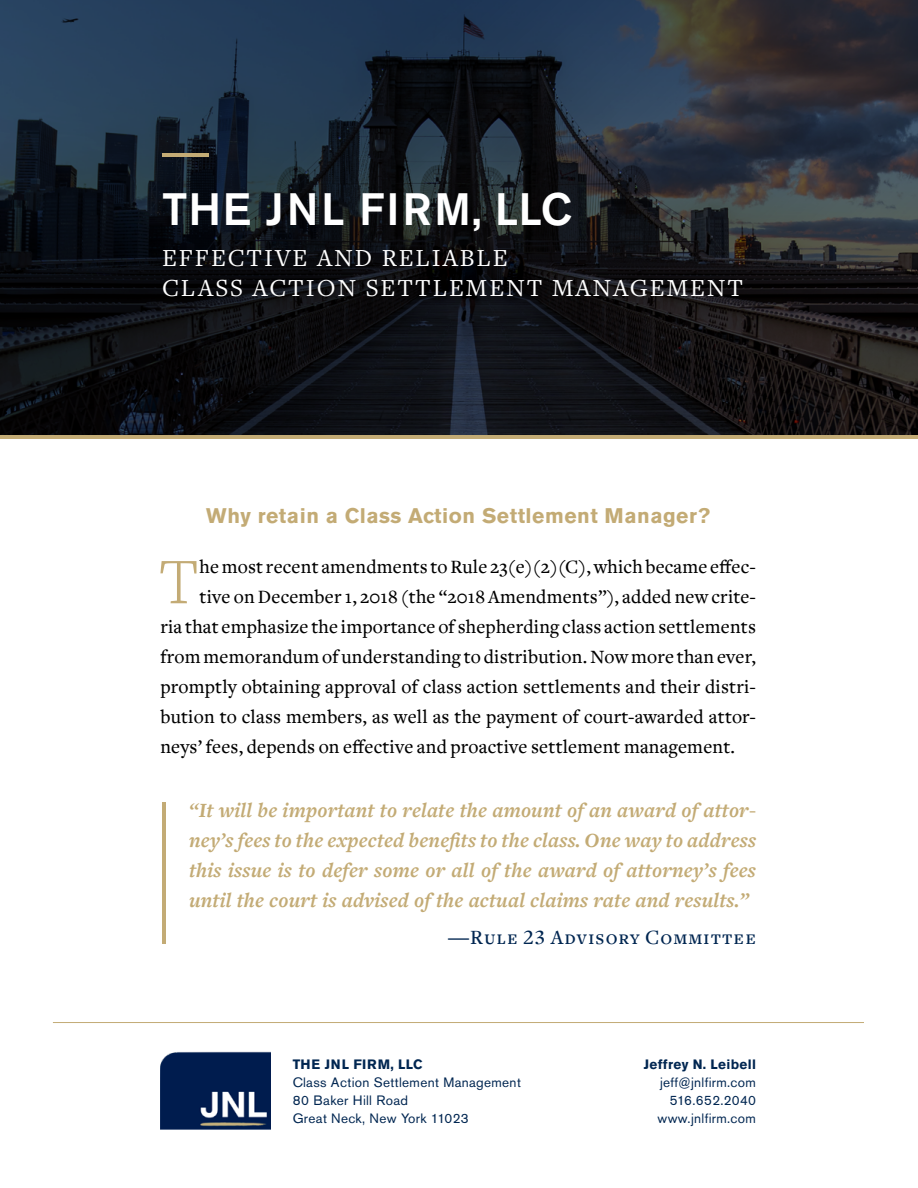
<style>
.page{position:relative;width:918px;height:1188px;background:#fff}
.page>*{position:absolute;margin:0;border:0;box-sizing:border-box;transform-origin:0 0}
.t1{font:300 67.5px "Freight Text";color:#c3ab75}
.t2{font:500 45px "Akzidenz Grotesk BE";letter-spacing:.045em;color:#fff}
.t3{font:25.5px/30px "Freight Text Pro";letter-spacing:.075em;color:#fff}
.t4{font:italic 700 21px/30px "Freight Text Pro";letter-spacing:.01em;color:#c3ab75;text-align:justify}
.t5{font:700 21px "Akzidenz Grotesk BE";letter-spacing:.025em;color:#c3ab75}
.t6{font:21px "Freight Text Medium SC";letter-spacing:.05em;color:#002651}
.t7{font:500 19.5px "Freight Text";letter-spacing:.01em;color:#000}
.t8{font:13.5px/18px "Akzidenz Grotesk BE";letter-spacing:.025em;color:#002651}
.t9{font:700 13.5px "Akzidenz Grotesk BE";letter-spacing:.025em;color:#002651}
.t10{font:700 13.5px "Akzidenz Grotesk BE";letter-spacing:.065em;color:#002651}
</style>
<div class="page">
<svg style="left:0;top:0;width:918px;height:435px;background:#1a212a"></svg>
<hr style="left:162px;top:153px;width:46px;height:4px;background:#c3ab75">
<hr style="left:162px;top:802px;width:4px;height:142px;background:#c3ab75">
<hr style="left:0;top:435px;width:918px;height:4px;background:#c3ab75">
<img style="left:160px;top:1051px;width:111px;height:78px">
<hr style="left:53px;top:1022px;width:811px;height:1px;background:#c3ab75">
<h2 class="t2" style="left:162px;top:182px;width:412px">THE JNL FIRM, LLC</h2>
<h3 class="t3" style="left:162px;top:242px;width:583px">EFFECTIVE AND RELIABLE<br>CLASS ACTION SETTLEMENT MANAGEMENT</h3>
<p class="t5" style="left:206px;top:504px;width:505px">Why retain a Class Action Settlement Manager?</p>
<h1 class="t1" style="left:159px;top:543px;width:42px">T</h1>
<p class="t7" style="left:200px;top:556px;width:558px">he most recent amendments to Rule 23(e)(2)(C), which became effec-</p>
<p class="t7" style="left:200px;top:586px;width:558px">tive on December 1, 2018 (the “2018 Amendments”), added new crite-</p>
<p class="t7" style="left:160px;top:616px;width:597px">ria that emphasize the importance of shepherding class action settlements</p>
<p class="t7" style="left:160px;top:646px;width:597px">from memorandum of understanding to distribution. Now more than ever,</p>
<p class="t7" style="left:160px;top:676px;width:597px">promptly obtaining approval of class action settlements and their distri-</p>
<p class="t7" style="left:160px;top:706px;width:597px">bution to class members, as well as the payment of court-awarded attor-</p>
<p class="t7" style="left:160px;top:736px;width:576px">neys’ fees, depends on effective and proactive settlement management.</p>
<p class="t4" style="left:189px;top:795px;width:569px">“It will be important to relate the amount of an award of attor&shy;ney’s fees to the expected benefits to the class. One way to address this issue is to defer some or all of the award of attorney’s fees until the court is advised of the actual claims rate and results.”</p>
<p class="t6" style="left:448px;top:926px;width:309px">—Rule 23 Advisory Committee</p>
<p class="t10" style="left:293px;top:1056px;width:131px">THE JNL FIRM, LLC</p>
<p class="t8" style="left:293px;top:1073px;width:230px">Class Action Settlement Management<br>80 Baker Hill Road<br>Great Neck, New York 11023</p>
<p class="t9" style="left:644px;top:1056px;width:114px">Jeffrey N. Leibell</p>
<p class="t8" style="left:658px;top:1073px;width:100px;text-align:right">jeff@jnlfirm.com<br>516.652.2040 www.jnlfirm.com</p>
</div>
